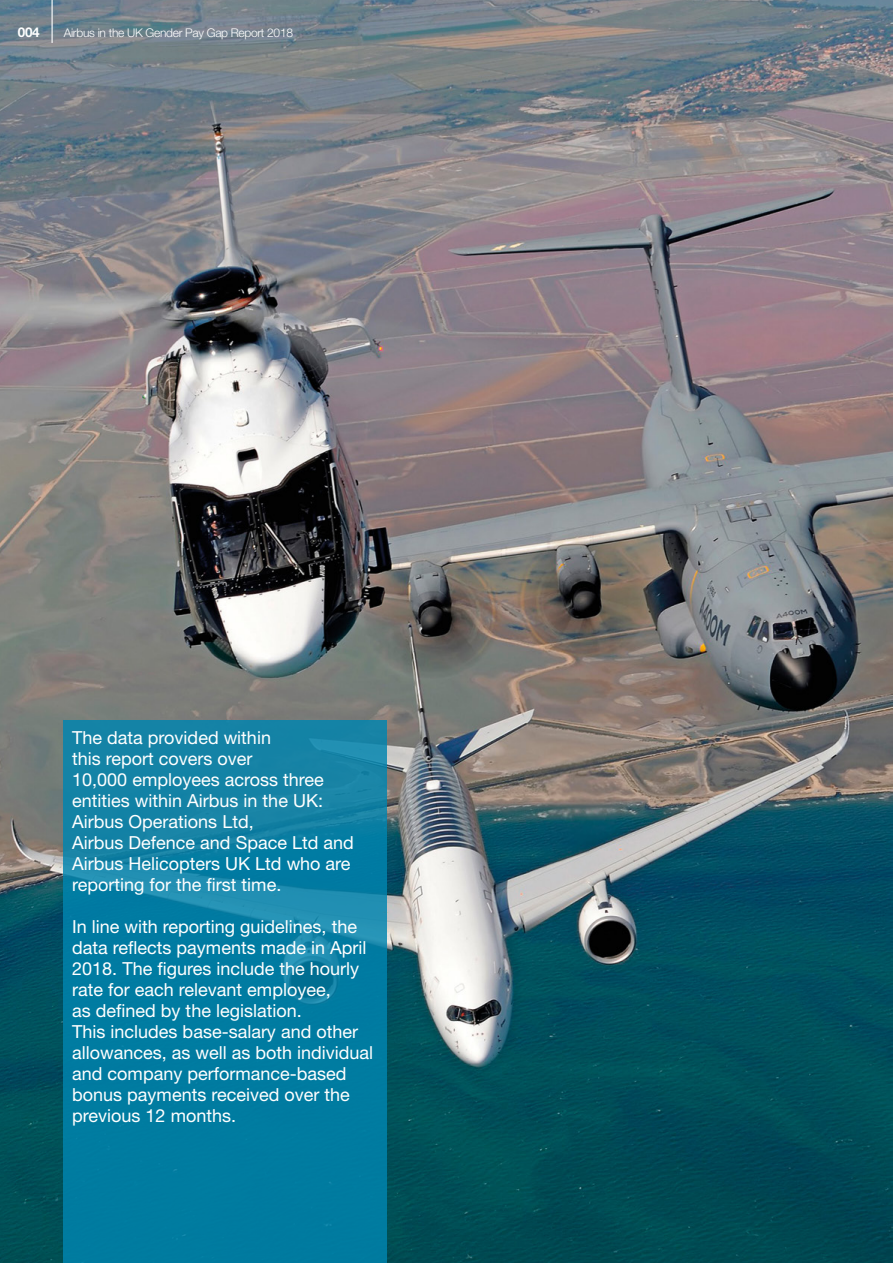
<style>
.page{position:relative;width:893px;height:1263px;background:#fff}
.page>*{position:absolute;margin:0;border:0;box-sizing:border-box;transform-origin:0 0}
.t1{font:18px/21px "Helvetica Neue LT Std";color:#fff}
.t2{font:700 13.5px "Helvetica Neue LT Std";color:#fff}
.t3{font:300 12px "Helvetica Neue LT Std";letter-spacing:-.025em;color:#fff}
</style>
<div class="page">
<img style="left:0;top:0;width:893px;height:1263px">
<svg style="left:64px;top:720px;width:323px;height:543px;background:#077ea3"></svg>
<hr style="left:52px;top:0;width:1px;height:43px;background:#fff">
<p class="t2" style="left:18px;top:23px;width:23px">004</p>
<p class="t3" style="left:64px;top:25px;width:231px">Airbus in the UK Gender Pay Gap Report 2018</p>
<p class="t1" style="left:72px;top:727px;width:283px">The data provided within<br>this report covers over<br>10,000 employees across three entities within Airbus in the UK:<br>Airbus Operations Ltd,<br>Airbus Defence and Space Ltd and<br>Airbus Helicopters UK Ltd who are reporting for the first time.</p>
<p class="t1" style="left:72px;top:916px;width:302px">In line with reporting guidelines, the data reflects payments made in April 2018. The figures include the hourly rate for each relevant employee,<br>as defined by the legislation.<br>This includes base-salary and other allowances, as well as both individual and company performance-based bonus payments received over the previous 12 months.</p>
</div>
